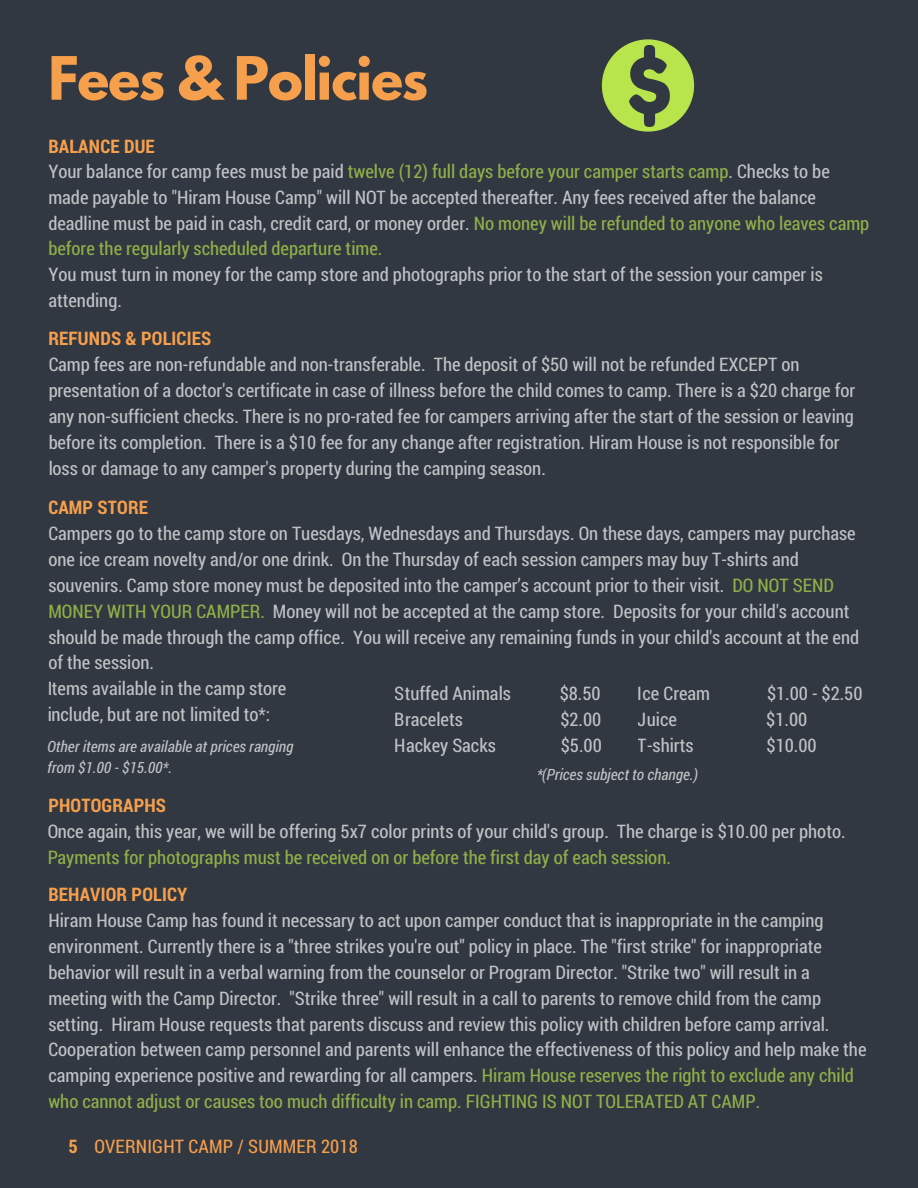
<style>
.page{position:relative;width:918px;height:1188px;background:#313841}
.page>*{position:absolute;margin:0;border:0;box-sizing:border-box;transform-origin:0 0}
.t1{font:700 52.95px "League Spartan";letter-spacing:-.02em;color:#f69f4d}
.t2{font:18.75px/25.8px "Roboto Condensed";color:#fff}
.t3{font:18.75px "Roboto Condensed";color:#b9e54c}
.t4{font:700 18.75px "Roboto Condensed";letter-spacing:.01em;color:#f69f4d}
.t5{font:18.75px "Roboto Condensed";letter-spacing:.01em;color:#f69f4d}
.t6{font:italic 15.6px/21.3px "Roboto Condensed";color:#fff}
.s1{color:#b9e54c}
.s2{font-weight:700}
</style>
<div class="page">
<svg style="left:602px;top:39px;width:92px;height:93px"></svg>
<h1 class="t1" style="left:48px;top:52px;width:381px">Fees &amp; Policies</h1>
<p class="t4" style="left:48px;top:133px;width:108px">BALANCE DUE</p>
<p class="t2" style="left:48px;top:158px;width:822px">Your balance for camp fees must be paid <span class="s1">twelve (12) full days before your camper starts camp</span>. Checks to be made payable to "Hiram House Camp" will NOT be accepted thereafter. Any fees received after the balance deadline must be paid in cash, credit card, or money order. <span class="s1">No money will be refunded to anyone who leaves camp before the regularly scheduled departure time.</span></p>
<p class="t2" style="left:48px;top:261px;width:776px">You must turn in money for the camp store and photographs prior to the start of the session your camper is attending.</p>
<p class="t4" style="left:48px;top:326px;width:164px">REFUNDS &amp; POLICIES</p>
<p class="t2" style="left:48px;top:351px;width:808px">Camp fees are non-refundable and non-transferable. The deposit of $50 will not be refunded EXCEPT on presentation of a doctor's certificate in case of illness before the child comes to camp. There is a $20 charge for any non-sufficient checks. There is no pro-rated fee for campers arriving after the start of the session or leaving before its completion. There is a $10 fee for any change after registration. Hiram House is not responsible for loss or damage to any camper's property during the camping season.</p>
<p class="t4" style="left:48px;top:494px;width:101px">CAMP STORE</p>
<p class="t2" style="left:48px;top:520px;width:812px">Campers go to the camp store on Tuesdays, Wednesdays and Thursdays. On these days, campers may purchase one ice cream novelty and/or one drink. On the Thursday of each session campers may buy T-shirts and souvenirs. Camp store money must be deposited into the camper’s account prior to their visit. <span class="s1">DO NOT SEND MONEY WITH YOUR CAMPER.</span> Money will not be accepted at the camp store. Deposits for your child's account should be made through the camp office. You will receive any remaining funds in your child's account at the end of the session.</p>
<p class="t2" style="left:47px;top:675px;width:241px">Items available in the camp store include, but are not limited to*:</p>
<p class="t6" style="left:47px;top:735px;width:248px">Other items are available at prices ranging from $1.00 - $15.00*.</p>
<p class="t4" style="left:48px;top:793px;width:119px">PHOTOGRAPHS</p>
<p class="t2" style="left:395px;top:680px;width:118px">Stuffed Animals</p>
<p class="t2" style="left:560px;top:680px;width:42px">$8.50</p>
<p class="t2" style="left:395px;top:705px;width:70px">Bracelets</p>
<p class="t2" style="left:560px;top:705px;width:42px">$2.00</p>
<p class="t2" style="left:395px;top:731px;width:103px">Hackey Sacks</p>
<p class="t2" style="left:561px;top:731px;width:42px">$5.00</p>
<p class="t2" style="left:638px;top:680px;width:74px">Ice Cream</p>
<p class="t2" style="left:767px;top:680px;width:97px">$1.00 - $2.50</p>
<p class="t2" style="left:638px;top:705px;width:41px">Juice</p>
<p class="t2" style="left:766px;top:705px;width:42px">$1.00</p>
<p class="t2" style="left:638px;top:731px;width:57px">T-shirts</p>
<p class="t2" style="left:767px;top:731px;width:52px">$10.00</p>
<p class="t6" style="left:536px;top:763px;width:164px">*(Prices subject to change.)</p>
<p class="t2" style="left:47px;top:818px;width:800px">Once again, this year, we will be offering 5x7 color prints of your child's group. The charge is $10.00 per photo.</p>
<p class="t3" style="left:47px;top:844px;width:625px">Payments for photographs must be received on or before the first day of each session.</p>
<p class="t4" style="left:48px;top:881px;width:141px">BEHAVIOR POLICY</p>
<p class="t2" style="left:48px;top:907px;width:820px">Hiram House Camp has found it necessary to act upon camper conduct that is inappropriate in the camping environment. Currently there is a "three strikes you're out" policy in place. The "first strike" for inappropriate behavior will result in a verbal warning from the counselor or Program Director. "Strike two" will result in a meeting with the Camp Director. "Strike three" will result in a call to parents to remove child from the camp setting. Hiram House requests that parents discuss and review this policy with children before camp arrival.<br>Cooperation between camp personnel and parents will enhance the effectiveness of this policy and help make the camping experience positive and rewarding for all campers. <span class="s1">Hiram House reserves the right to exclude any child who cannot adjust or causes too much difficulty in camp. FIGHTING IS NOT TOLERATED AT CAMP.</span></p>
<p class="t5" style="left:69px;top:1133px;width:291px"><span class="s2">5</span> OVERNIGHT CAMP / SUMMER 2018</p>
</div>
